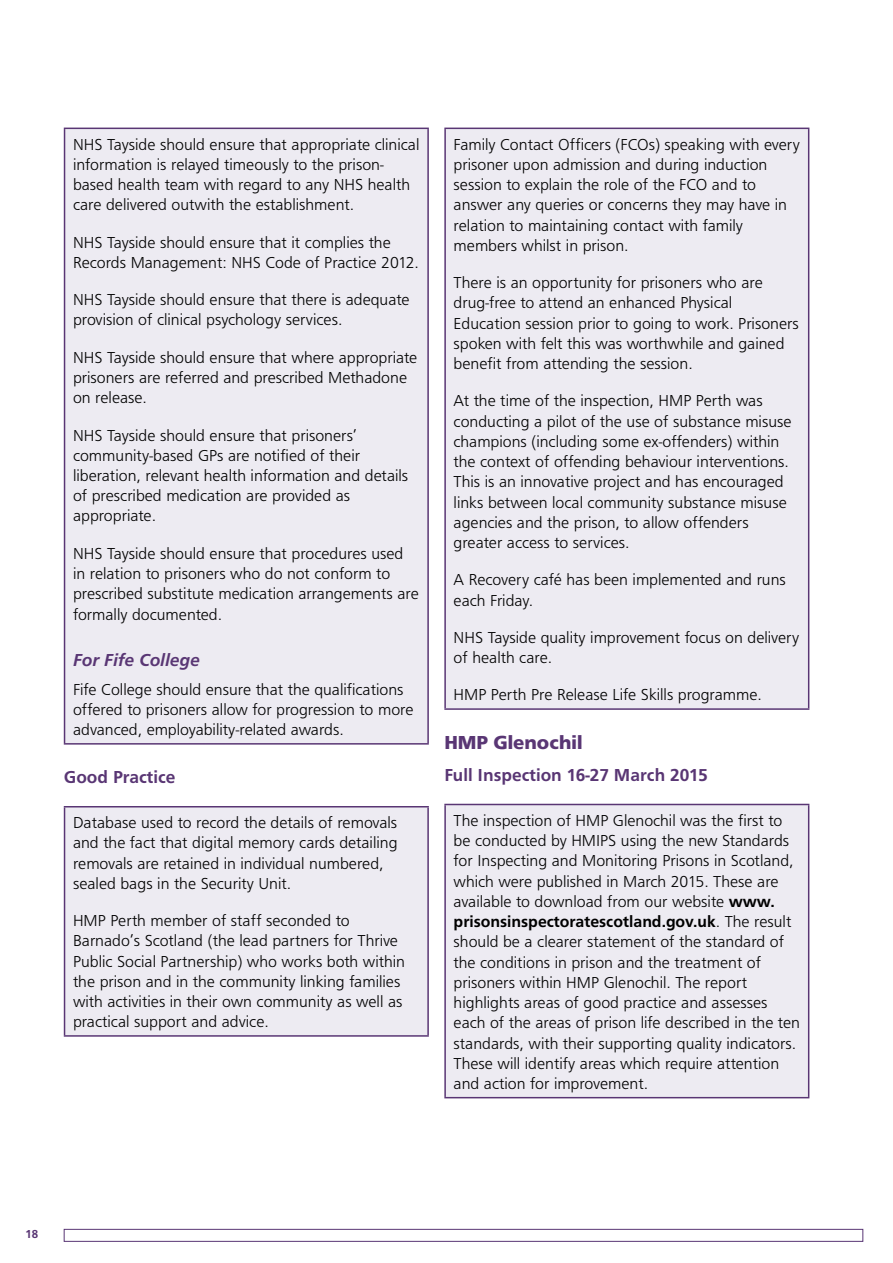
<style>
.page{position:relative;width:893px;height:1263px;background:#fff}
.page>*{position:absolute;margin:0;border:0;box-sizing:border-box;transform-origin:0 0}
.t1{font:700 19.5px "Frutus T";color:#593674}
.t2{font:500 18px "Frutus T";color:#593674}
.t3{font:italic 500 18px "Frutus T";color:#593674}
.t4{font:300 16.5px/20.2px "Frutus T";color:#000}
.t5{font:500 12px "Frutus T";color:#593674}
.s1{font-weight:500}
</style>
<div class="page">
<div style="left:64px;top:1229px;width:799px;height:13px;border:1px solid #593674"></div>
<div style="left:65px;top:128px;width:363px;height:616px;background:#edebf2"></div>
<hr style="left:64px;top:128px;width:365px;height:1px;background:#593674">
<hr style="left:64px;top:743px;width:365px;height:2px;background:#593674">
<hr style="left:64px;top:129px;width:1px;height:614px;background:#593674">
<hr style="left:427px;top:129px;width:2px;height:614px;background:#593674">
<div style="left:65px;top:807px;width:363px;height:229px;background:#edebf2"></div>
<hr style="left:64px;top:806px;width:365px;height:1px;background:#593674">
<hr style="left:64px;top:807px;width:1px;height:228px;background:#593674">
<hr style="left:427px;top:807px;width:2px;height:228px;background:#593674">
<hr style="left:64px;top:1035px;width:365px;height:2px;background:#593674">
<div style="left:445px;top:128px;width:364px;height:581px;background:#edebf2"></div>
<hr style="left:444px;top:128px;width:365px;height:1px;background:#593674">
<hr style="left:444px;top:129px;width:2px;height:579px;background:#593674">
<hr style="left:808px;top:129px;width:1px;height:579px;background:#593674">
<hr style="left:444px;top:708px;width:365px;height:2px;background:#593674">
<div style="left:445px;top:804px;width:364px;height:294px;background:#edebf2"></div>
<hr style="left:444px;top:804px;width:365px;height:1px;background:#593674">
<hr style="left:444px;top:805px;width:2px;height:292px;background:#593674">
<hr style="left:808px;top:805px;width:1px;height:292px;background:#593674">
<hr style="left:444px;top:1097px;width:365px;height:1px;background:#593674">
<p class="t4" style="left:73px;top:134px;width:348px">NHS Tayside should ensure that appropriate clinical information is relayed timeously to the prison&shy;based health team with regard to any NHS health care delivered outwith the establishment.</p>
<p class="t4" style="left:73px;top:232px;width:347px">NHS Tayside should ensure that it complies the<br>Records Management: NHS Code of Practice 2012.</p>
<p class="t4" style="left:73px;top:289px;width:338px">NHS Tayside should ensure that there is adequate provision of clinical psychology services.</p>
<p class="t4" style="left:73px;top:347px;width:346px">NHS Tayside should ensure that where appropriate prisoners are referred and prescribed Methadone on release.</p>
<p class="t4" style="left:73px;top:425px;width:337px">NHS Tayside should ensure that prisoners’ community-based GPs are notified of their liberation, relevant health information and details of prescribed medication are provided as appropriate.</p>
<p class="t4" style="left:73px;top:543px;width:347px">NHS Tayside should ensure that procedures used in relation to prisoners who do not conform to prescribed substitute medication arrangements are formally documented.</p>
<p class="t3" style="left:73px;top:650px;width:128px">For Fife College</p>
<p class="t4" style="left:73px;top:679px;width:342px">Fife College should ensure that the qualifications offered to prisoners allow for progression to more advanced, employability-related awards.</p>
<p class="t2" style="left:64px;top:766px;width:113px">Good Practice</p>
<p class="t4" style="left:73px;top:812px;width:326px">Database used to record the details of removals and the fact that digital memory cards detailing removals are retained in individual numbered, sealed bags in the Security Unit.</p>
<p class="t4" style="left:73px;top:910px;width:333px">HMP Perth member of staff seconded to Barnado’s Scotland (the lead partners for Thrive Public Social Partnership) who works both within the prison and in the community linking families with activities in their own community as well as practical support and advice.</p>
<p class="t4" style="left:454px;top:134px;width:348px">Family Contact Officers (FCOs) speaking with every prisoner upon admission and during induction session to explain the role of the FCO and to answer any queries or concerns they may have in relation to maintaining contact with family members whilst in prison.</p>
<p class="t4" style="left:454px;top:272px;width:347px">There is an opportunity for prisoners who are drug-free to attend an enhanced Physical Education session prior to going to work. Prisoners spoken with felt this was worthwhile and gained benefit from attending the session.</p>
<p class="t4" style="left:454px;top:391px;width:339px">At the time of the inspection, HMP Perth was conducting a pilot of the use of substance misuse champions (including some ex-offenders) within the context of offending behaviour interventions.<br>This is an innovative project and has encouraged links between local community substance misuse agencies and the prison, to allow offenders greater access to services.</p>
<p class="t4" style="left:454px;top:570px;width:334px">A Recovery café has been implemented and runs each Friday.</p>
<p class="t4" style="left:454px;top:627px;width:347px">NHS Tayside quality improvement focus on delivery of health care.</p>
<p class="t4" style="left:454px;top:685px;width:310px">HMP Perth Pre Release Life Skills programme.</p>
<p class="t1" style="left:444px;top:731px;width:140px">HMP Glenochil</p>
<p class="t2" style="left:444px;top:764px;width:265px">Full Inspection 16-27 March 2015</p>
<p class="t4" style="left:454px;top:810px;width:348px">The inspection of HMP Glenochil was the first to be conducted by HMIPS using the new Standards for Inspecting and Monitoring Prisons in Scotland, which were published in March 2015. These are available to download from our website <span class="s1">www. prisonsinspectoratescotland.gov.uk</span>. The result should be a clearer statement of the standard of the conditions in prison and the treatment of prisoners within HMP Glenochil. The report highlights areas of good practice and assesses each of the areas of prison life described in the ten standards, with their supporting quality indicators.<br>These will identify areas which require attention and action for improvement.</p>
<p class="t5" style="left:25px;top:1227px;width:14px">18</p>
</div>
